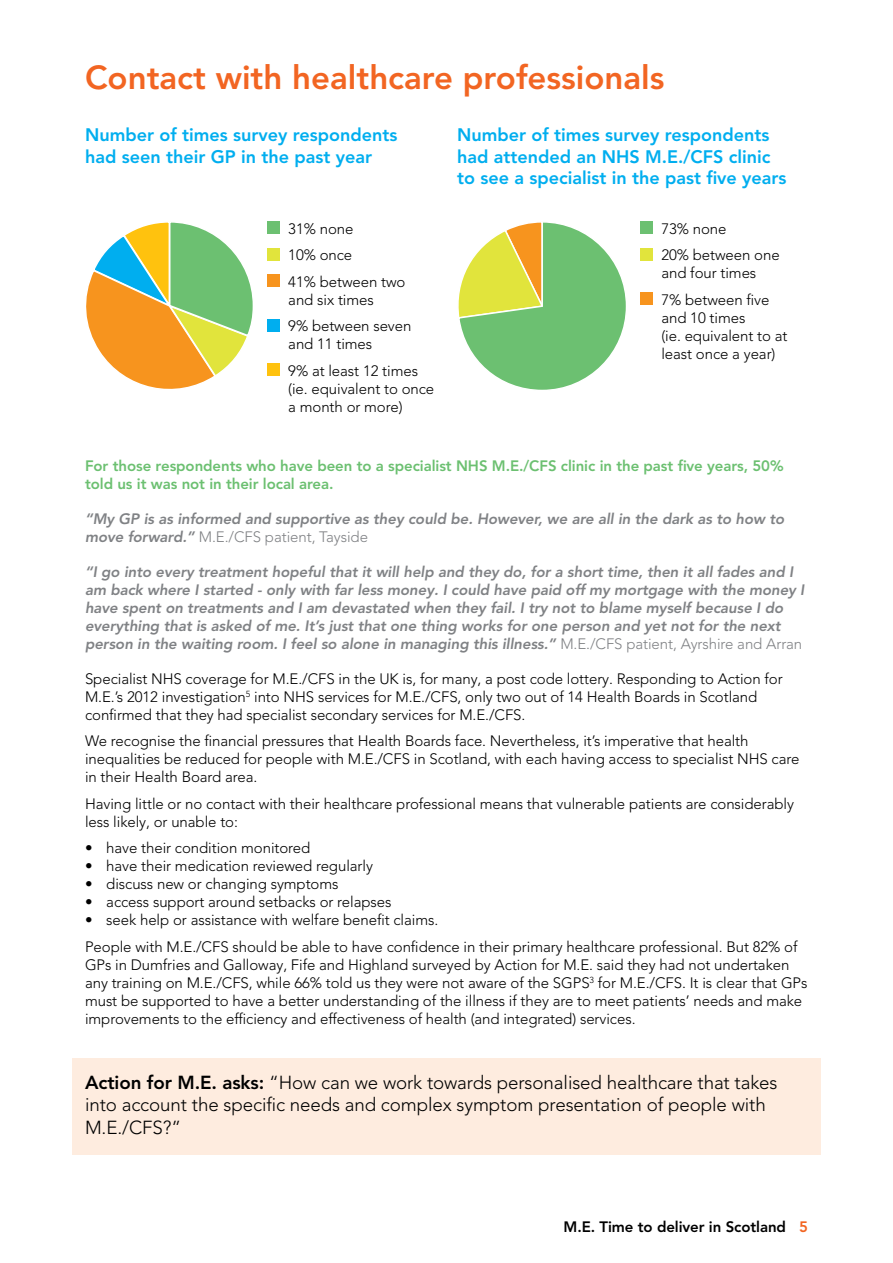
<style>
.page{position:relative;width:893px;height:1263px;background:#fff}
.page>*{position:absolute;margin:0;border:0;box-sizing:border-box;transform-origin:0 0}
.t1{font:800 33px "Avenir LT Pro";color:#f26522}
.t2{font:300 18.75px/22.5px "Avenir LT Pro";letter-spacing:-.005em;color:#000}
.t3{font:800 18px/21.6px "Avenir LT Pro";color:#00aeef}
.t4{font:300 15px/18px "Avenir LT Pro";letter-spacing:-.005em;color:#000}
.t5{font:italic 800 15px/18px "Avenir LT Pro";letter-spacing:-.005em;color:#808285}
.t6{font:800 15px/18px "Avenir LT Pro";letter-spacing:-.005em;color:#6cc071}
.t7{font:800 15px "Avenir LT Pro";letter-spacing:-.005em;color:#000}
.s1{font-weight:300;font-style:normal}
.s2{font-weight:800}
.s3{color:#f26522}
</style>
<div class="page">
<div style="left:72px;top:1058px;width:749px;height:97px;background:#feecdf"></div>
<div style="left:267px;top:221px;width:13px;height:13px;background:#6cc071"></div>
<div style="left:267px;top:248px;width:13px;height:12px;background:#e1e43c"></div>
<div style="left:267px;top:274px;width:13px;height:13px;background:#f7941e"></div>
<div style="left:267px;top:319px;width:13px;height:12px;background:#00aeef"></div>
<div style="left:267px;top:363px;width:13px;height:13px;background:#ffc20e"></div>
<svg style="left:86px;top:222px;width:167px;height:167px"></svg>
<div style="left:640px;top:221px;width:13px;height:13px;background:#6cc071"></div>
<div style="left:640px;top:248px;width:13px;height:12px;background:#e1e43c"></div>
<div style="left:640px;top:292px;width:13px;height:13px;background:#f7941e"></div>
<svg style="left:458px;top:222px;width:168px;height:168px"></svg>
<h1 class="t1" style="left:85px;top:58px;width:581px">Contact with healthcare professionals</h1>
<p class="t3" style="left:85px;top:124px;width:314px">Number of times survey respondents had seen their GP in the past year</p>
<p class="t4" style="left:288px;top:215px;width:119px;line-height:26.5px">31% none<br>10% once<br>41% between two</p>
<p class="t4" style="left:288px;top:286px;width:125px;line-height:26.5px">and six times<br>9% between seven</p>
<p class="t4" style="left:288px;top:331px;width:131px;line-height:26.5px">and 11 times<br>9% at least 12 times</p>
<p class="t4" style="left:288px;top:380px;width:147px">(ie. equivalent to once a month or more)</p>
<p class="t3" style="left:457px;top:124px;width:331px">Number of times survey respondents had attended an NHS M.E./CFS clinic to see a specialist in the past five years</p>
<p class="t4" style="left:661px;top:215px;width:120px;line-height:26.5px">73% none<br>20% between one</p>
<p class="t4" style="left:661px;top:260px;width:109px;line-height:26.5px">and four times<br>7% between five</p>
<p class="t4" style="left:661px;top:309px;width:128px">and 10 times<br>(ie. equivalent to at least once a year)</p>
<p class="t6" style="left:85px;top:456px;width:700px">For those respondents who have been to a specialist NHS M.E./CFS clinic in the past five years, 50% told us it was not in their local area.</p>
<p class="t5" style="left:85px;top:510px;width:701px">“My GP is as informed and supportive as they could be. However, we are all in the dark as to how to move forward.” <span class="s1">M.E./CFS patient, Tayside</span></p>
<p class="t5" style="left:85px;top:563px;width:721px">“I go into every treatment hopeful that it will help and they do, for a short time, then it all fades and I am back where I started - only with far less money. I could have paid off my mortgage with the money I have spent on treatments and I am devastated when they fail. I try not to blame myself because I do everything that is asked of me. It’s just that one thing works for one person and yet not for the next person in the waiting room. I feel so alone in managing this illness.” <span class="s1">M.E./CFS patient, Ayrshire and Arran</span></p>
<p class="t4" style="left:85px;top:669px;width:699px">Specialist NHS coverage for M.E./CFS in the UK is, for many, a post code lottery. Responding to Action for<br>M.E.’s 2012 investigation<sup>5</sup> into NHS services for M.E./CFS, only two out of 14 Health Boards in Scotland confirmed that they had specialist secondary services for M.E./CFS.</p>
<p class="t4" style="left:85px;top:732px;width:716px">We recognise the financial pressures that Health Boards face. Nevertheless, it’s imperative that health inequalities be reduced for people with M.E./CFS in Scotland, with each having access to specialist NHS care in their Health Board area.</p>
<p class="t4" style="left:85px;top:794px;width:710px">Having little or no contact with their healthcare professional means that vulnerable patients are considerably less likely, or unable to:</p>
<p class="t4" style="left:85px;top:839px;width:227px">• have their condition monitored</p>
<p class="t4" style="left:85px;top:857px;width:289px">• have their medication reviewed regularly</p>
<p class="t4" style="left:85px;top:875px;width:255px">• discuss new or changing symptoms</p>
<p class="t4" style="left:85px;top:893px;width:308px">• access support around setbacks or relapses</p>
<p class="t4" style="left:85px;top:907px;width:714px;line-height:26.5px">• seek help or assistance with welfare benefit claims.<br>People with M.E./CFS should be able to have confidence in their primary healthcare professional. But 82% of</p>
<p class="t4" style="left:85px;top:955px;width:724px">GPs in Dumfries and Galloway, Fife and Highland surveyed by Action for M.E. said they had not undertaken any training on M.E./CFS, while 66% told us they were not aware of the SGPS<sup>3</sup> for M.E./CFS. It is clear that GPs must be supported to have a better understanding of the illness if they are to meet patients’ needs and make improvements to the efficiency and effectiveness of health (and integrated) services.</p>
<p class="t2" style="left:85px;top:1071px;width:694px"><span class="s2">Action for M.E. asks:</span> “How can we work towards personalised healthcare that takes into account the specific needs and complex symptom presentation of people with<br>M.E./CFS?”</p>
<p class="t7" style="left:564px;top:1218px;width:246px">M.E. Time to deliver in Scotland <span class="s3">5</span></p>
</div>
